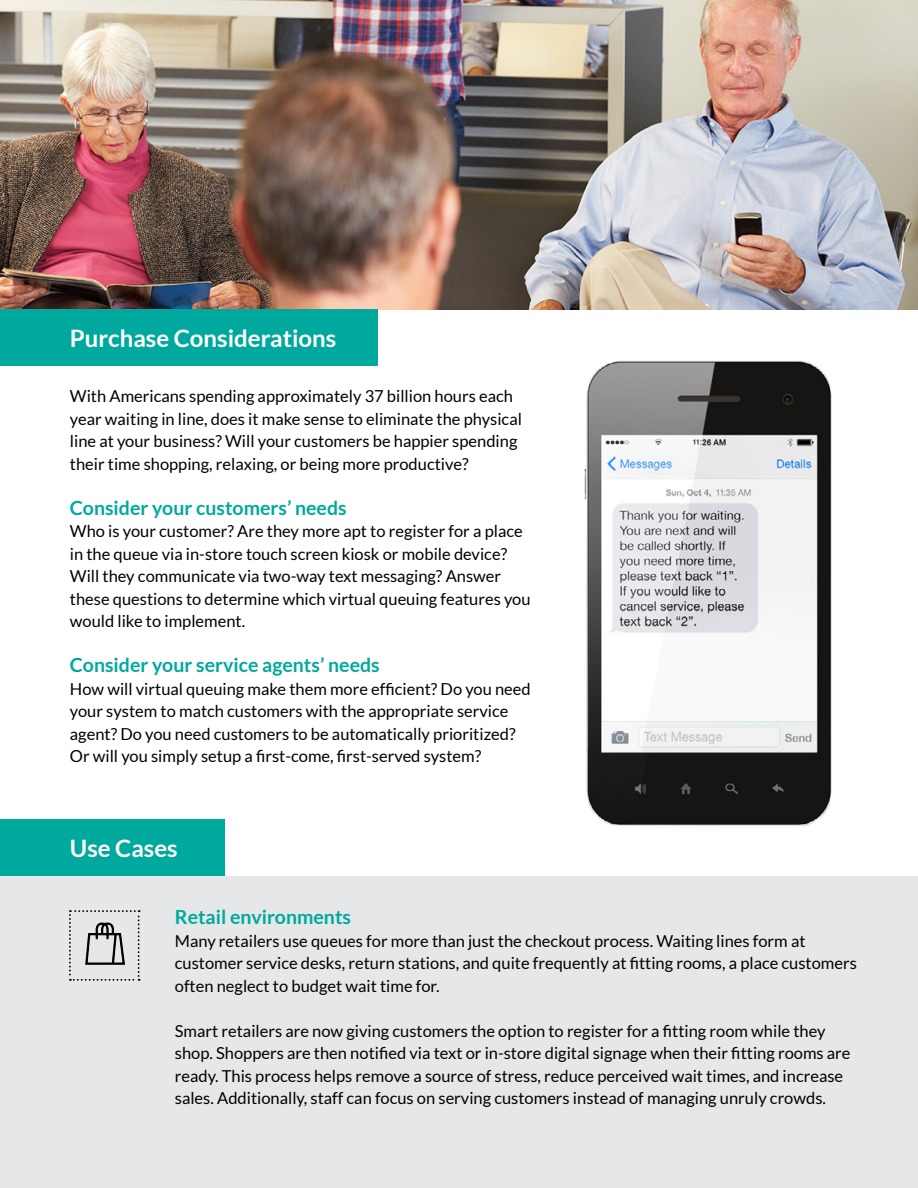
<style>
.page{position:relative;width:918px;height:1188px;background:#fff}
.page>*{position:absolute;margin:0;border:0;box-sizing:border-box;transform-origin:0 0}
.t1{font:700 24px "Lato";color:#fff}
.t2{font:700 19.5px "Lato";color:#00a99d}
.t3{font:16.5px/22.5px "Lato";color:#000}
</style>
<div class="page">
<img style="left:584px;top:360px;width:248px;height:467px">
<img style="left:0;top:0;width:917px;height:310px">
<div style="left:0;top:310px;width:378px;height:56px;background:#00a99d"></div>
<div style="left:0;top:876px;width:918px;height:312px;background:#e6e7e8"></div>
<div style="left:0;top:820px;width:225px;height:56px;background:#00a99d"></div>
<svg style="left:69px;top:910px;width:71px;height:71px"></svg>
<h1 class="t1" style="left:70px;top:324px;width:268px">Purchase Considerations</h1>
<p class="t3" style="left:70px;top:385px;width:454px">With Americans spending approximately 37 billion hours each year waiting in line, does it make sense to eliminate the physical line at your business? Will your customers be happier spending their time shopping, relaxing, or being more productive?</p>
<p class="t2" style="left:70px;top:496px;width:278px">Consider your customers’ needs</p>
<p class="t3" style="left:70px;top:520px;width:462px">Who is your customer? Are they more apt to register for a place in the queue via in-store touch screen kiosk or mobile device?<br>Will they communicate via two-way text messaging? Answer these questions to determine which virtual queuing features you would like to implement.</p>
<p class="t2" style="left:70px;top:654px;width:311px">Consider your service agents’ needs</p>
<p class="t3" style="left:70px;top:677px;width:462px">How will virtual queuing make them more efficient? Do you need your system to match customers with the appropriate service agent? Do you need customers to be automatically prioritized?<br>Or will you simply setup a first-come, first-served system?</p>
<h1 class="t1" style="left:70px;top:834px;width:109px">Use Cases</h1>
<p class="t2" style="left:175px;top:906px;width:178px">Retail environments</p>
<p class="t3" style="left:175px;top:930px;width:684px">Many retailers use queues for more than just the checkout process. Waiting lines form at customer service desks, return stations, and quite frequently at fitting rooms, a place customers often neglect to budget wait time for.</p>
<p class="t3" style="left:175px;top:1020px;width:677px">Smart retailers are now giving customers the option to register for a fitting room while they shop. Shoppers are then notified via text or in-store digital signage when their fitting rooms are ready. This process helps remove a source of stress, reduce perceived wait times, and increase sales. Additionally, staff can focus on serving customers instead of managing unruly crowds.</p>
</div>
